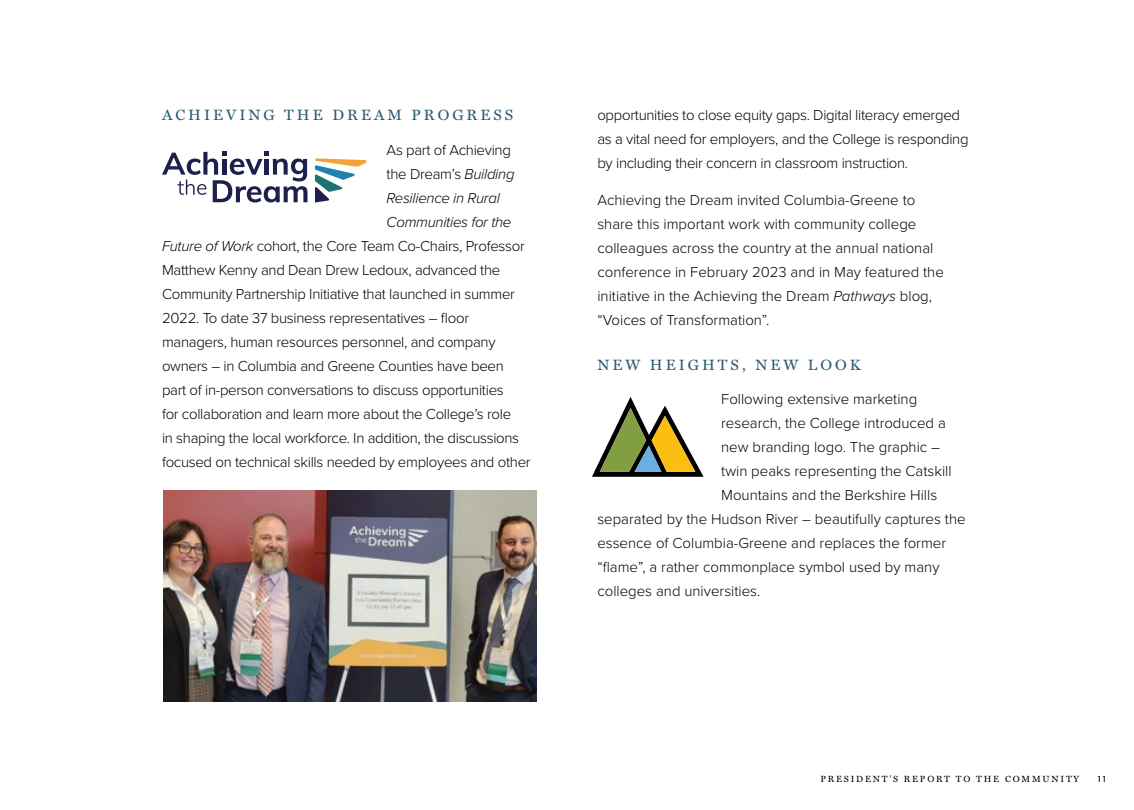
<style>
.page{position:relative;width:1134px;height:810px;background:#fff}
.page>*{position:absolute;margin:0;border:0;box-sizing:border-box;transform-origin:0 0}
.t1{font:300 15px/24px "Proxima Nova";letter-spacing:-.02em;color:#000}
.t2{font:300 15px/24px "Proxima Nova";color:#000}
.t3{font:15px "Miller Text";letter-spacing:.2em;color:#2b5a71}
.t4{font:italic 300 15px "Proxima Nova";letter-spacing:-.02em;color:#000}
.t5{font:9px "Miller Text";letter-spacing:.2em;color:#000}
.t6{font:500 9px "Futura PT";color:#000}
.s1{font-style:italic}
</style>
<div class="page">
<svg style="left:592px;top:397px;width:112px;height:80px"></svg>
<svg style="left:315px;top:158px;width:51px;height:45px"></svg>
<svg style="left:162px;top:152px;width:145px;height:51px"></svg>
<img style="left:164px;top:490px;width:373px;height:212px">
<p class="t3" style="left:162px;top:103px;width:353px">ACHIEVING THE DREAM PROGRESS</p>
<p class="t1" style="left:387px;top:137px;width:126px">As part of Achieving</p>
<p class="t1" style="left:387px;top:161px;width:129px">the Dream’s <span class="s1">Building</span></p>
<p class="t4" style="left:387px;top:186px;width:115px">Resilience in Rural</p>
<p class="t4" style="left:387px;top:210px;width:126px">Communities for the</p>
<p class="t1" style="left:162px;top:233px;width:364px"><span class="s1">Future of Work</span> cohort, the Core Team Co-Chairs, Professor</p>
<p class="t1" style="left:162px;top:257px;width:340px">Matthew Kenny and Dean Drew Ledoux, advanced the</p>
<p class="t1" style="left:162px;top:281px;width:354px">Community Partnership Initiative that launched in summer</p>
<p class="t1" style="left:162px;top:305px;width:309px">2022. To date 37 business representatives – floor</p>
<p class="t1" style="left:162px;top:329px;width:335px">managers, human resources personnel, and company</p>
<p class="t1" style="left:162px;top:353px;width:343px">owners – in Columbia and Greene Counties have been</p>
<p class="t1" style="left:162px;top:377px;width:343px">part of in-person conversations to discuss opportunities</p>
<p class="t1" style="left:162px;top:401px;width:351px">for collaboration and learn more about the College’s role</p>
<p class="t1" style="left:162px;top:425px;width:359px">in shaping the local workforce. In addition, the discussions</p>
<p class="t1" style="left:162px;top:449px;width:370px">focused on technical skills needed by employees and other</p>
<p class="t1" style="left:597px;top:102px;width:373px">opportunities to close equity gaps. Digital literacy emerged as a vital need for employers, and the College is responding by including their concern in classroom instruction.</p>
<p class="t2" style="left:597px;top:188px;width:348px">Achieving the Dream invited Columbia-Greene to share this important work with community college colleagues across the country at the annual national conference in February 2023 and in May featured the initiative in the Achieving the Dream <span class="s1">Pathways</span> blog, “Voices of Transformation”.</p>
<p class="t3" style="left:597px;top:353px;width:265px">NEW HEIGHTS, NEW LOOK</p>
<p class="t2" style="left:721px;top:387px;width:198px">Following extensive marketing</p>
<p class="t2" style="left:721px;top:411px;width:226px">research, the College introduced a</p>
<p class="t2" style="left:721px;top:435px;width:220px">new branding logo. The graphic –</p>
<p class="t2" style="left:721px;top:459px;width:232px">twin peaks representing the Catskill</p>
<p class="t2" style="left:721px;top:483px;width:218px">Mountains and the Berkshire Hills</p>
<p class="t2" style="left:597px;top:507px;width:370px">separated by the Hudson River – beautifully captures the</p>
<p class="t2" style="left:597px;top:531px;width:350px">essence of Columbia-Greene and replaces the former</p>
<p class="t2" style="left:597px;top:555px;width:344px">“flame”, a rather commonplace symbol used by many</p>
<p class="t2" style="left:597px;top:579px;width:165px">colleges and universities.</p>
<p class="t5" style="left:820px;top:772px;width:260px">PRESIDENT’S REPORT TO THE COMMUNITY</p>
<p class="t6" style="left:1097px;top:774px;width:12px">11</p>
</div>
